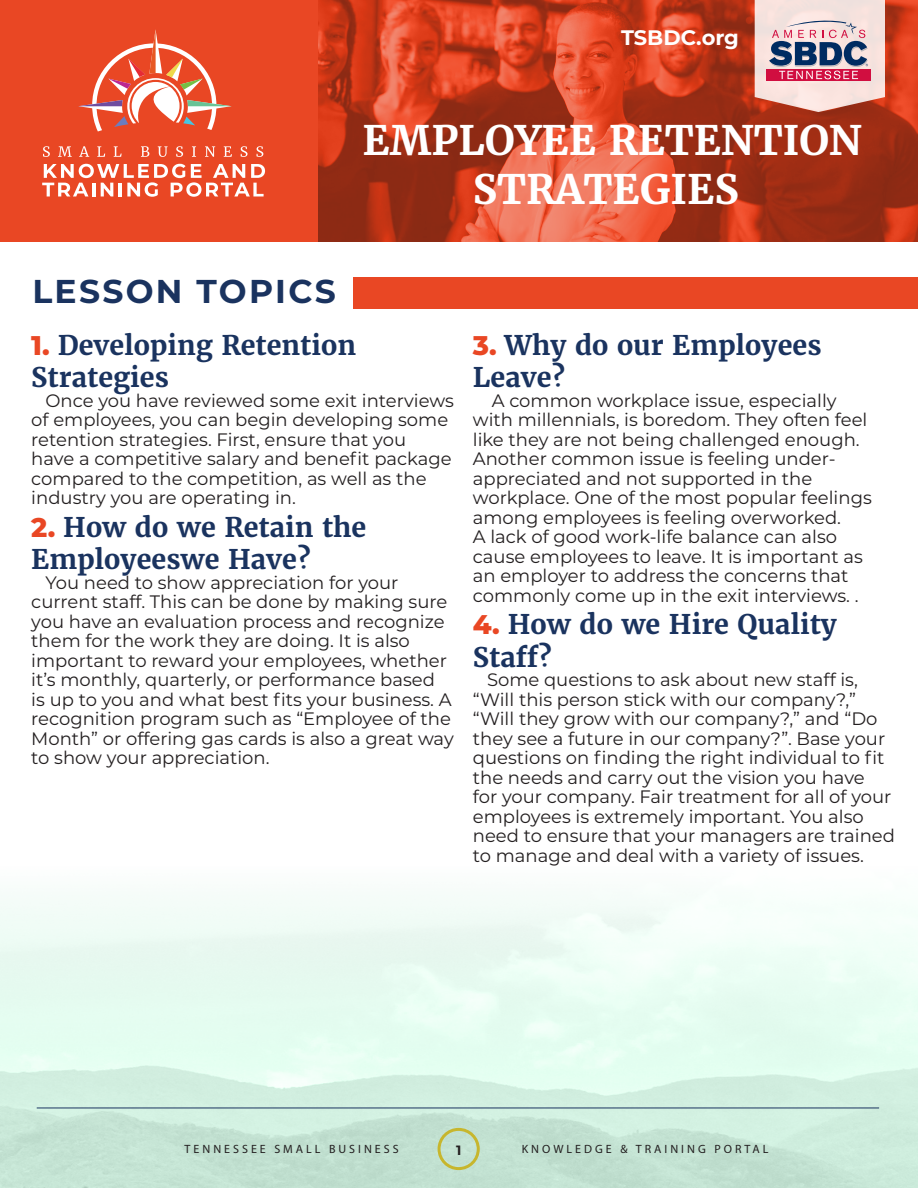
<style>
.page{position:relative;width:918px;height:1188px;background:#fff}
.page>*{position:absolute;margin:0;border:0;box-sizing:border-box;transform-origin:0 0}
.t1{font:700 40.5px/48.6px "Merriweather";color:#fff;text-align:center}
.t2{font:700 33px "Montserrat";letter-spacing:.07em;color:#1a335f}
.t3{font:700 27px/32.4px "Merriweather";color:#1a335f}
.t4{font:700 21px "Montserrat";color:#fff}
.t5{font:18px/19.5px "Montserrat";color:#231f20}
.t6{font:700 13.5px "Montserrat";color:#231f20}
.t7{font:12px "Myriad Pro";letter-spacing:.25em;color:#231f20}
.s1{font-family:"Montserrat";font-weight:800;color:#e94724}
</style>
<div class="page">
<img style="left:0;top:898px;width:918px;height:290px">
<div style="left:438px;top:1128px;width:42px;height:42px;border:3px solid #c7b62d;border-radius:50%"></div>
<hr style="left:37px;top:1108px;width:842px;height:1px;background:#1a335f">
<div style="left:0;top:0;width:319px;height:242px;background:#e94724"></div>
<img style="left:319px;top:0;width:599px;height:242px">
<svg style="left:78px;top:29px;width:154px;height:103px"></svg>
<svg style="left:43px;top:146px;width:7px;height:11px"></svg>
<svg style="left:58px;top:146px;width:14px;height:11px"></svg>
<svg style="left:79px;top:146px;width:10px;height:11px"></svg>
<svg style="left:97px;top:146px;width:8px;height:11px"></svg>
<svg style="left:114px;top:146px;width:8px;height:11px"></svg>
<svg style="left:141px;top:146px;width:8px;height:11px"></svg>
<svg style="left:158px;top:146px;width:10px;height:11px"></svg>
<svg style="left:176px;top:146px;width:7px;height:11px"></svg>
<svg style="left:192px;top:146px;width:4px;height:11px"></svg>
<svg style="left:205px;top:146px;width:10px;height:11px"></svg>
<svg style="left:224px;top:146px;width:8px;height:11px"></svg>
<svg style="left:241px;top:146px;width:7px;height:11px"></svg>
<svg style="left:256px;top:146px;width:7px;height:11px"></svg>
<svg style="left:42px;top:164px;width:223px;height:33px"></svg>
<div style="left:353px;top:278px;width:565px;height:31px;background:#e94724"></div>
<svg style="left:755px;top:0;width:130px;height:112px;background:#d4b1b6"></svg>
<p class="t4" style="left:621px;top:23px;width:119px">TSBDC.org</p>
<p class="t1" style="left:363px;top:116px;width:501px">EMPLOYEE RETENTION<br>STRATEGIES</p>
<p class="t2" style="left:32px;top:268px;width:305px">LESSON TOPICS</p>
<p class="t3" style="left:31px;top:329px;width:326px"><span class="s1">1.</span> Developing Retention<br>Strategies</p>
<p class="t5" style="left:31px;top:390px;width:424px;text-indent:14px">Once you have reviewed some exit interviews of employees, you can begin developing some retention strategies. First, ensure that you<br>have a competitive salary and benefit package compared to the competition, as well as the industry you are operating in.</p>
<p class="t3" style="left:31px;top:511px;width:337px"><span class="s1">2.</span> How do we Retain the<br>Employeeswe Have?</p>
<p class="t5" style="left:31px;top:572px;width:424px;text-indent:14px">You need to show appreciation for your current staff. This can be done by making sure you have an evaluation process and recognize them for the work they are doing. It is also important to reward your employees, whether it’s monthly, quarterly, or performance based<br>is up to you and what best fits your business. A recognition program such as “Employee of the Month” or offering gas cards is also a great way to show your appreciation.</p>
<p class="t3" style="left:473px;top:329px;width:350px"><span class="s1">3.</span> Why do our Employees<br>Leave?</p>
<p class="t5" style="left:473px;top:390px;width:400px;text-indent:19px">A common workplace issue, especially with millennials, is boredom. They often feel like they are not being challenged enough.<br>Another common issue is feeling under&shy;appreciated and not supported in the workplace. One of the most popular feelings among employees is feeling overworked.<br>A lack of good work-life balance can also cause employees to leave. It is important as an employer to address the concerns that commonly come up in the exit interviews. .</p>
<p class="t3" style="left:473px;top:608px;width:366px"><span class="s1">4.</span> How do we Hire Quality<br>Staff?</p>
<p class="t5" style="left:473px;top:669px;width:424px;text-indent:14px">Some questions to ask about new staff is, “Will this person stick with our company?,” “Will they grow with our company?,” and “Do they see a future in our company?”. Base your questions on finding the right individual to fit the needs and carry out the vision you have<br>for your company. Fair treatment for all of your employees is extremely important. You also need to ensure that your managers are trained to manage and deal with a variety of issues.</p>
<p class="t7" style="left:185px;top:1142px;width:216px">TENNESSEE SMALL BUSINESS</p>
<p class="t6" style="left:456px;top:1140px;width:7px">1</p>
<p class="t7" style="left:522px;top:1142px;width:248px">KNOWLEDGE &amp; TRAINING PORTAL</p>
</div>
